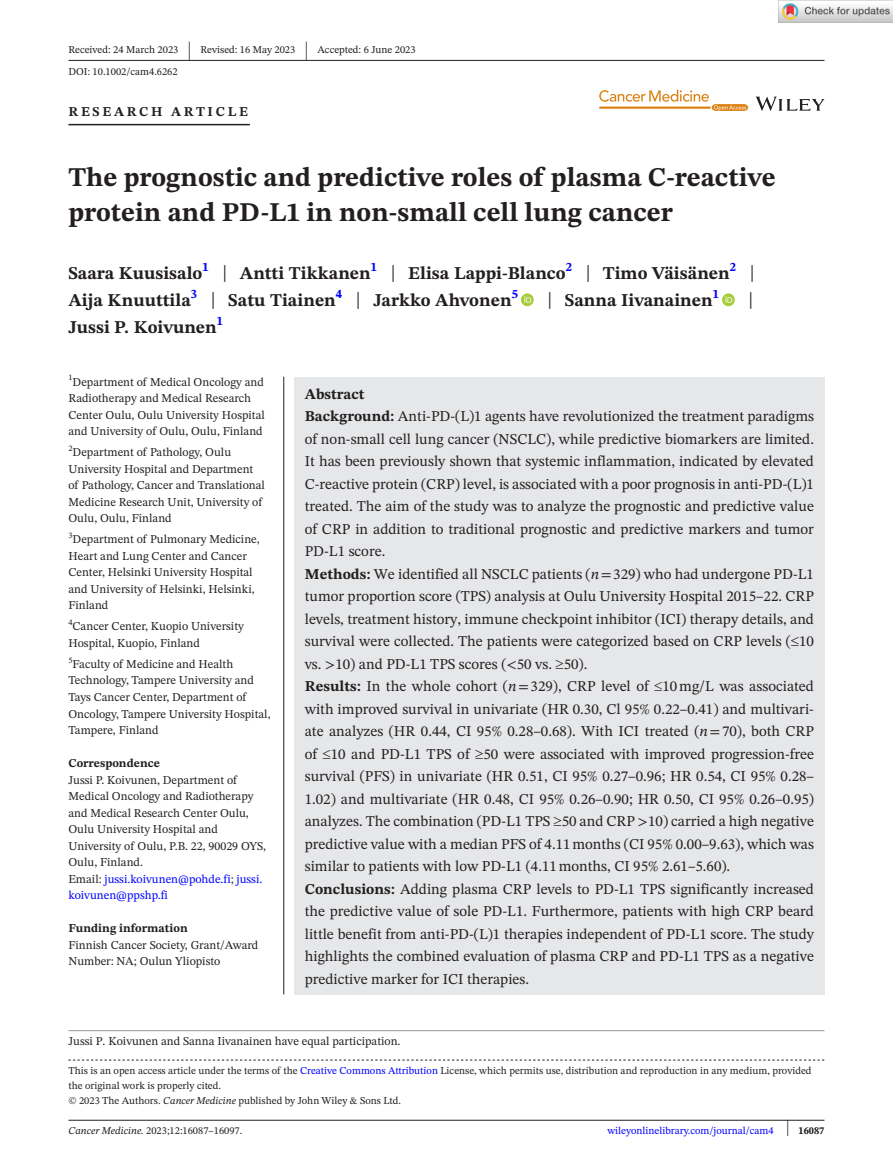
<style>
.page{position:relative;width:893px;height:1174px;background:#fff}
.page>*{position:absolute;margin:0;border:0;box-sizing:border-box;transform-origin:0 0}
.t1{font:700 27px/34.5px "STIX Two Text";color:#231f20}
.t2{font:25.65px "STIX Two Text";color:#231f20;scale:.49 1}
.t3{font:23.4px "STIX Two Text";color:#231f20;scale:.77 1}
.t4{font:700 18px/27px "STIX Two Text";color:#231f20}
.t5{font:15px/22.5px "STIX Two Text";color:#231f20}
.t6{font:700 13.5px "STIX Two Text";letter-spacing:.2em;color:#231f20}
.t7{font:12px/16.5px "STIX Two Text";color:#231f20}
.t8{font:700 12px "STIX Two Text";color:#231f20}
.t9{font:10.5px/15px "STIX Two Text";color:#231f20}
.t10{font:10.5px "STIX Two Text";color:#00f}
.s1{font-weight:400;font-size:23.4px}
.s2{color:#00f}
.s3{font-weight:700}
.s4{font-style:italic}
.s5{font-family:"STIX"}
.s6{font-size:22.2px;color:#231f20}
.s7{font-weight:700;color:#231f20}
</style>
<div class="page">
<hr style="left:68px;top:1119px;width:756px;height:1px;background:#231f20">
<svg style="left:756px;top:97px;width:68px;height:14px"></svg>
<svg style="left:599px;top:90px;width:149px;height:21px"></svg>
<hr style="left:68px;top:60px;width:756px;height:1px;background:#231f20">
<hr style="left:68px;top:124px;width:182px;height:1px;background:#231f20">
<svg style="left:521px;top:293px;width:13px;height:13px"></svg>
<svg style="left:524px;top:296px;width:7px;height:7px"></svg>
<svg style="left:722px;top:293px;width:13px;height:13px"></svg>
<svg style="left:725px;top:296px;width:7px;height:7px"></svg>
<svg style="left:68px;top:1059px;width:756px;height:1px"></svg>
<hr style="left:68px;top:1030px;width:756px;height:1px;background:#939598">
<div style="left:294px;top:377px;width:530px;height:617px;background:#e6e7e9"></div>
<hr style="left:283px;top:377px;width:1px;height:617px;background:#231f20">
<img style="left:779px;top:0;width:114px;height:23px">
<p class="t9" style="left:68px;top:42px;width:111px">Received: 24 March 2023</p>
<h2 class="t2" style="left:188px;top:32px;width:8px">|</h2>
<p class="t9" style="left:201px;top:42px;width:96px">Revised: 16 May 2023</p>
<h2 class="t2" style="left:305px;top:32px;width:8px">|</h2>
<p class="t9" style="left:318px;top:42px;width:100px">Accepted: 6 June 2023</p>
<p class="t9" style="left:68px;top:64px;width:111px">DOI: 10.1002/cam4.6262</p>
<p class="t6" style="left:68px;top:101px;width:181px">RESEARCH ARTICLE</p>
<h1 class="t1" style="left:68px;top:161px;width:709px">The prognostic and predictive roles of plasma C-reactive protein and PD-L1 in non-small cell lung cancer</h1>
<p class="t4" style="left:68px;top:260px;width:688px">Saara Kuusisalo<sup>1</sup> <span class="s1">|</span> Antti Tikkanen<sup>1</sup> <span class="s1">|</span> Elisa Lappi-Blanco<sup>2</sup> <span class="s1">|</span> Timo Väisänen<sup>2</sup> <span class="s1">|<br></span>Aija Knuuttila<sup>3</sup> <span class="s1">|</span> Satu Tiainen<sup>4</sup> <span class="s1">|</span> Jarkko Ahvonen<sup>5</sup></p>
<p class="t4" style="left:547px;top:287px;width:173px"><span class="s1">|</span> Sanna Iivanainen<sup>1</sup></p>
<h3 class="t3" style="left:748px;top:284px;width:8px">|</h3>
<p class="t4" style="left:68px;top:314px;width:156px">Jussi P. Koivunen<sup>1</sup></p>
<p class="t7" style="left:68px;top:373px;width:198px"><sup>1</sup>Department of Medical Oncology and Radiotherapy and Medical Research Center Oulu, Oulu University Hospital and University of Oulu, Oulu, Finland</p>
<p class="t7" style="left:68px;top:444px;width:198px"><sup>2</sup>Department of Pathology, Oulu University Hospital and Department of Pathology, Cancer and Translational Medicine Research Unit, University of Oulu, Oulu, Finland</p>
<p class="t7" style="left:68px;top:531px;width:193px"><sup>3</sup>Department of Pulmonary Medicine,<br>Heart and Lung Center and Cancer<br>Center, Helsinki University Hospital and University of Helsinki, Helsinki,<br>Finland</p>
<p class="t7" style="left:68px;top:618px;width:177px"><sup>4</sup>Cancer Center, Kuopio University<br>Hospital, Kuopio, Finland</p>
<p class="t7" style="left:68px;top:655px;width:204px"><sup>5</sup>Faculty of Medicine and Health<br>Technology, Tampere University and<br>Tays Cancer Center, Department of<br>Oncology, Tampere University Hospital,<br>Tampere, Finland</p>
<p class="t8" style="left:68px;top:754px;width:93px">Correspondence</p>
<p class="t7" style="left:68px;top:771px;width:199px">Jussi P. Koivunen, Department of<br>Medical Oncology and Radiotherapy and Medical Research Center Oulu,<br>Oulu University Hospital and<br>University of Oulu, P.B. 22, 90029 OYS,<br>Oulu, Finland.<br>Email: <span class="s2">jussi.koivunen@pohde.fi</span>; <span class="s2">jussi. koivunen@ppshp.fi</span></p>
<p class="t8" style="left:68px;top:919px;width:121px">Funding information</p>
<p class="t7" style="left:68px;top:936px;width:191px">Finnish Cancer Society, Grant/Award<br>Number: NA; Oulun Yliopisto</p>
<p class="t5" style="left:305px;top:382px;width:511px"><span class="s3">Abstract<br>Background:</span> Anti-PD-(L)1 agents have revolutionized the treatment paradigms of non-small cell lung cancer (NSCLC), while predictive biomarkers are limited.<br>It has been previously shown that systemic inflammation, indicated by elevated C-reactive protein (CRP) level, is associated with a poor prognosis in anti-PD-(L)1 treated. The aim of the study was to analyze the prognostic and predictive value of CRP in addition to traditional prognostic and predictive markers and tumor PD-L1 score.<br><span class="s3">Methods:</span> We identified all NSCLC patients (<span class="s4">n</span><span class="s5">=</span>329) who had undergone PD-L1 tumor proportion score (TPS) analysis at Oulu University Hospital 2015–22. CRP levels, treatment history, immune checkpoint inhibitor (ICI) therapy details, and survival were collected. The patients were categorized based on CRP levels (≤10 vs. <span class="s5">&gt;</span>10) and PD-L1 TPS scores (<span class="s5">&lt;</span>50 vs. ≥50).<br><span class="s3">Results:</span> In the whole cohort (<span class="s4">n</span><span class="s5">=</span>329), CRP level of ≤10mg/L was associated with improved survival in univariate (HR 0.30, Cl 95% 0.22–0.41) and multivari&shy;ate analyzes (HR 0.44, CI 95% 0.28–0.68). With ICI treated (<span class="s4">n</span><span class="s5">=</span>70), both CRP of ≤10 and PD-L1 TPS of ≥50 were associated with improved progression-free survival (PFS) in univariate (HR 0.51, CI 95% 0.27–0.96; HR 0.54, CI 95% 0.28– 1.02) and multivariate (HR 0.48, CI 95% 0.26–0.90; HR 0.50, CI 95% 0.26–0.95) analyzes. The combination (PD-L1 TPS ≥50 and CRP <span class="s5">&gt;</span>10) carried a high negative predictive value with a median PFS of 4.11months (CI 95% 0.00–9.63), which was similar to patients with low PD-L1 (4.11months, CI 95% 2.61–5.60).<br><span class="s3">Conclusions:</span> Adding plasma CRP levels to PD-L1 TPS significantly increased the predictive value of sole PD-L1. Furthermore, patients with high CRP beard little benefit from anti-PD-(L)1 therapies independent of PD-L1 score. The study highlights the combined evaluation of plasma CRP and PD-L1 TPS as a negative predictive marker for ICI therapies.</p>
<p class="t7" style="left:68px;top:1032px;width:334px">Jussi P. Koivunen and Sanna Iivanainen have equal participation.</p>
<p class="t9" style="left:68px;top:1063px;width:745px">This is an open access article under the terms of the <span class="s2">Creative Commons Attribution</span> License, which permits use, distribution and reproduction in any medium, provided the original work is properly cited.<br>© 2023 The Authors. <span class="s4">Cancer Medicine</span> published by John Wiley &amp; Sons Ltd.</p>
<p class="t9" style="left:68px;top:1123px;width:175px"><span class="s4">Cancer Medicine.</span> 2023;12:16087–16097.</p>
<p class="t10" style="left:607px;top:1123px;width:219px">wileyonlinelibrary.com/journal/cam4 <span class="s6">|</span> <span class="s7">16087</span></p>
</div>
